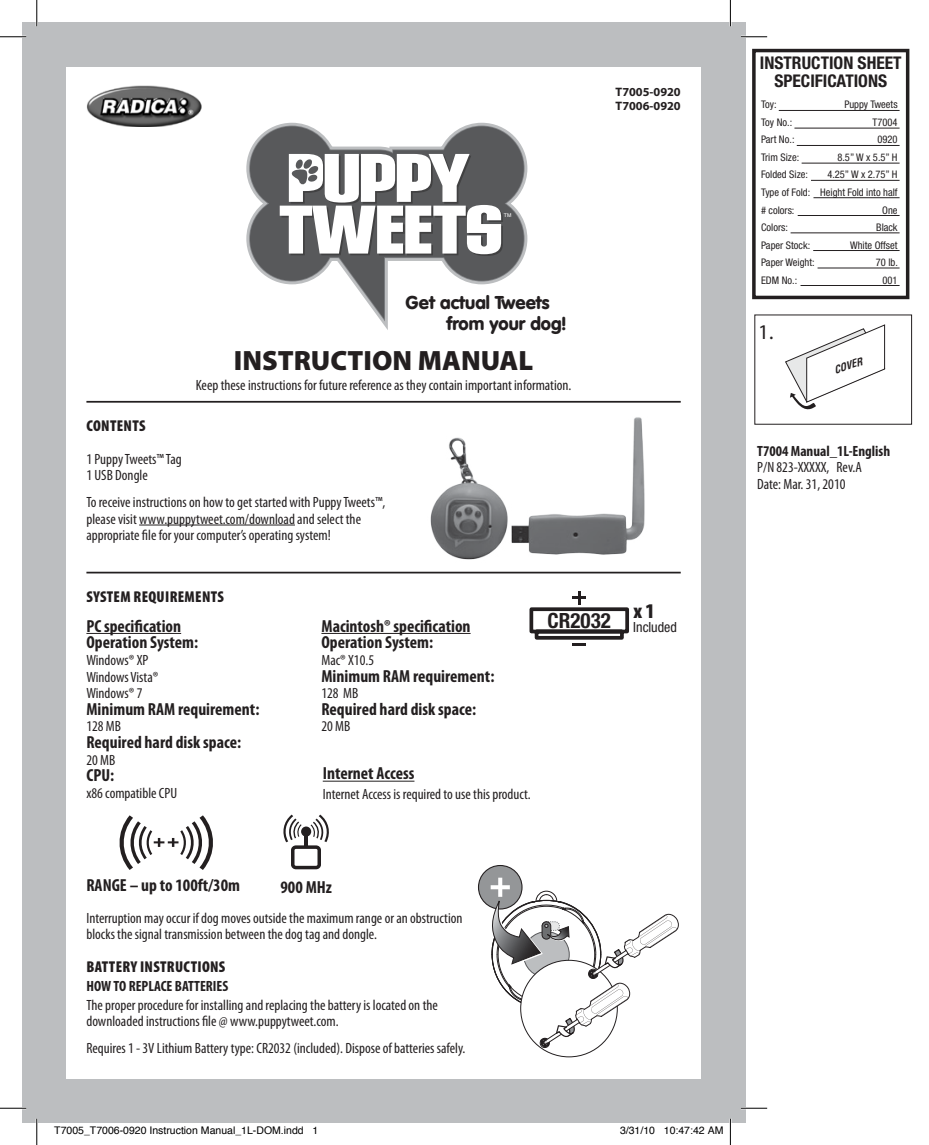
<style>
.page{position:relative;width:929px;height:1145px;background:#fff}
.page>*{position:absolute;margin:0;border:0;box-sizing:border-box;transform-origin:0 0}
.t1{font:900 28px "Myriad Pro";color:#231f20}
.t2{font:700 condensed 21px "Helvetica Neue LT Std";color:#231f20}
.t3{font:900 condensed 21px "Myriad Pro";color:#231f20}
.t4{font:21px "Myriad";color:#231f20}
.t5{font:900 18.2px/20.5px "VAG Rounded Std";color:#231f20}
.t6{font:700 condensed 17.5px/16.6px "Myriad Pro";color:#231f20}
.t7{font:700 condensed 17.5px/17.5px "Helvetica Neue LT Std";color:#231f20;text-align:center}
.t8{font:900 condensed 15.75px "Myriad Pro";letter-spacing:.02em;color:#231f20}
.t9{font:condensed 14.88px/16.6px "Myriad Pro";color:#231f20}
.t10{font:700 condensed 14.88px "Myriad Pro";color:#231f20}
.t11{font:condensed 14px "Helvetica Neue LT Std";color:#231f20}
.t12{font:700 12.25px/14px "Myriad Pro";color:#231f20}
.t13{font:condensed 10.5px/17.5px "Helvetica Neue LT Std";color:#231f20}
.t14{font:10.5px "Helvetica";color:#000}
.t15{font:italic 700 condensed 10.33px "Helvetica LT Std";color:#231f20}
.t16{font:5.25px "Helvetica";color:#fff}
</style>
<div class="page">
<div style="left:22px;top:22px;width:723px;height:1100px;background:#bcbec0"></div>
<div style="left:67px;top:67px;width:633px;height:1011px;background:#fff"></div>
<img style="left:86px;top:85px;width:116px;height:42px">
<div style="left:751px;top:49px;width:158px;height:250px;border:4px solid #231f20"></div>
<hr style="left:778px;top:110px;width:121px;height:1px;background:#231f20">
<hr style="left:794px;top:128px;width:105px;height:1px;background:#231f20">
<hr style="left:796px;top:145px;width:103px;height:1px;background:#231f20">
<hr style="left:801px;top:163px;width:98px;height:1px;background:#231f20">
<hr style="left:810px;top:180px;width:89px;height:1px;background:#231f20">
<hr style="left:813px;top:197px;width:86px;height:1px;background:#231f20">
<hr style="left:797px;top:215px;width:102px;height:1px;background:#231f20">
<hr style="left:790px;top:232px;width:109px;height:1px;background:#231f20">
<hr style="left:812px;top:250px;width:87px;height:1px;background:#231f20">
<hr style="left:817px;top:268px;width:82px;height:1px;background:#231f20">
<hr style="left:800px;top:285px;width:99px;height:1px;background:#231f20">
<hr style="left:86px;top:401px;width:594px;height:1px;background:#231f20">
<hr style="left:86px;top:571px;width:594px;height:2px;background:#231f20">
<hr style="left:139px;top:524px;width:156px;height:1px;background:#231f20">
<img style="left:430px;top:417px;width:215px;height:143px">
<hr style="left:86px;top:633px;width:95px;height:1px;background:#231f20">
<hr style="left:322px;top:780px;width:92px;height:1px;background:#231f20">
<svg style="left:119px;top:815px;width:94px;height:55px"></svg>
<svg style="left:283px;top:814px;width:46px;height:31px"></svg>
<div style="left:291px;top:845px;width:30px;height:24px;border:3px solid #231f20;border-radius:3px"></div>
<hr style="left:321px;top:633px;width:149px;height:1px;background:#231f20">
<svg style="left:529px;top:591px;width:100px;height:55px"></svg>
<svg style="left:246px;top:122px;width:282px;height:208px"></svg>
<svg style="left:248px;top:125px;width:277px;height:199px"></svg>
<svg style="left:250px;top:126px;width:273px;height:193px"></svg>
<svg style="left:279px;top:154px;width:223px;height:102px"></svg>
<svg style="left:785px;top:324px;width:99px;height:86px"></svg>
<div style="left:478px;top:865px;width:44px;height:44px;background:#949698;border-radius:50%"></div>
<div style="left:478px;top:865px;width:44px;height:44px;border:1px solid #231f20;border-radius:50%"></div>
<svg style="left:490px;top:877px;width:189px;height:171px"></svg>
<hr style="left:0;top:36px;width:26px;height:2px;background:#fff">
<hr style="left:740px;top:36px;width:26px;height:2px;background:#fff">
<hr style="left:0;top:1107px;width:26px;height:2px;background:#fff">
<hr style="left:740px;top:1107px;width:26px;height:2px;background:#fff">
<hr style="left:36px;top:0;width:2px;height:26px;background:#fff">
<hr style="left:36px;top:1118px;width:2px;height:26px;background:#fff">
<hr style="left:729px;top:0;width:2px;height:26px;background:#fff">
<hr style="left:729px;top:1118px;width:2px;height:26px;background:#fff">
<svg style="left:0;top:36px;width:26px;height:1px"></svg>
<svg style="left:740px;top:36px;width:26px;height:1px"></svg>
<svg style="left:0;top:1107px;width:26px;height:1px"></svg>
<svg style="left:740px;top:1107px;width:26px;height:1px"></svg>
<svg style="left:36px;top:0;width:1px;height:26px"></svg>
<svg style="left:36px;top:1118px;width:1px;height:26px"></svg>
<svg style="left:729px;top:0;width:1px;height:26px"></svg>
<svg style="left:729px;top:1118px;width:1px;height:26px"></svg>
<p class="t16" style="left:503px;top:211px;width:9px">TM</p>
<p class="t5" style="left:446px;top:293px;width:121px;text-indent:-41px">Get actual Tweets from your dog!</p>
<p class="t8" style="left:87px;top:417px;width:61px">CONTENTS</p>
<h1 class="t1" style="left:234px;top:345px;width:301px">INSTRUCTION MANUAL</h1>
<p class="t9" style="left:196px;top:376px;width:377px">Keep these instructions for future reference as they contain important information.</p>
<p class="t9" style="left:86px;top:450px;width:97px">1 Puppy Tweets™ Tag<br>1 USB Dongle</p>
<p class="t9" style="left:86px;top:493px;width:300px">To receive instructions on how to get started with Puppy Tweets™, please visit www.puppytweet.com/download and select the appropriate file for your computer’s operating system!</p>
<p class="t12" style="left:615px;top:84px;width:67px">T7005-0920<br>T7006-0920</p>
<p class="t8" style="left:87px;top:588px;width:117px">SYSTEM REQUIREMENTS</p>
<p class="t6" style="left:86px;top:617px;width:113px">PC specification<br>Operation System:</p>
<p class="t9" style="left:86px;top:651px;width:73px">Windows® XP<br>Windows Vista®<br>Windows® 7</p>
<p class="t6" style="left:86px;top:700px;width:174px">Minimum RAM requirement:</p>
<p class="t9" style="left:86px;top:718px;width:36px">128 MB</p>
<p class="t6" style="left:86px;top:733px;width:156px">Required hard disk space:</p>
<p class="t9" style="left:86px;top:751px;width:30px">20 MB</p>
<p class="t6" style="left:86px;top:767px;width:29px">CPU:</p>
<p class="t9" style="left:86px;top:784px;width:92px">x86 compatible CPU</p>
<p class="t6" style="left:321px;top:617px;width:151px">Macintosh® specification<br>Operation System:</p>
<p class="t9" style="left:321px;top:651px;width:54px">Mac® X10.5</p>
<p class="t6" style="left:321px;top:667px;width:174px">Minimum RAM requirement:</p>
<p class="t9" style="left:321px;top:685px;width:38px">128 MB</p>
<p class="t6" style="left:321px;top:700px;width:156px">Required hard disk space:</p>
<p class="t9" style="left:321px;top:718px;width:30px">20 MB</p>
<p class="t6" style="left:322px;top:765px;width:93px">Internet Access</p>
<p class="t9" style="left:322px;top:785px;width:209px">Internet Access is required to use this product.</p>
<h2 class="t2" style="left:547px;top:607px;width:65px">CR2032</h2>
<h2 class="t3" style="left:633px;top:599px;width:23px">X 1</h2>
<p class="t11" style="left:633px;top:619px;width:45px">Included</p>
<p class="t6" style="left:86px;top:876px;width:155px">RANGE – up to 100ft/30m</p>
<p class="t6" style="left:280px;top:878px;width:53px">900 MHz</p>
<p class="t9" style="left:86px;top:909px;width:377px">Interruption may occur if dog moves outside the maximum range or an obstruction blocks the signal transmission between the dog tag and dongle.</p>
<p class="t8" style="left:87px;top:957px;width:140px">BATTERY INSTRUCTIONS</p>
<p class="t10" style="left:86px;top:976px;width:143px">HOW TO REPLACE BATTERIES</p>
<p class="t9" style="left:86px;top:996px;width:353px">The proper procedure for installing and replacing the battery is located on the downloaded instructions file @ www.puppytweet.com.</p>
<p class="t9" style="left:86px;top:1039px;width:380px">Requires 1 - 3V Lithium Battery type: CR2032 (included). Dispose of batteries safely.</p>
<p class="t14" style="left:54px;top:1122px;width:265px">T7005_T7006-0920 Instruction Manual_1L-DOM.indd 1</p>
<p class="t14" style="left:620px;top:1122px;width:105px">3/31/10 10:47:42 AM</p>
<p class="t7" style="left:759px;top:54px;width:143px">INSTRUCTION SHEET<br>SPECIFICATIONS</p>
<p class="t13" style="left:760px;top:96px;width:55px">Toy:<br>Toy No.:<br>Part No.:<br>Trim Size:<br>Folded Size:<br>Type of Fold: # colors:<br>Colors:<br>Paper Stock:<br>Paper Weight:<br>EDM No.:</p>
<p class="t13" style="left:819px;top:96px;width:79px;text-align:right">Puppy Tweets<br>T7004<br>0920<br>8.5” W x 5.5” H<br>4.25” W x 2.75” H<br>Height Fold into half<br>One<br>Black<br>White Offset<br>70 lb.<br>001</p>
<h2 class="t4" style="left:758px;top:322px;width:17px">1.</h2>
<p class="t15" style="left:831px;top:365px;width:31px;rotate:-20deg">COVER</p>
<p class="t10" style="left:757px;top:441px;width:134px">T7004 Manual_1L-English</p>
<p class="t9" style="left:757px;top:459px;width:106px">P/N 823-XXXXX, Rev.A<br>Date: Mar. 31, 2010</p>
</div>
